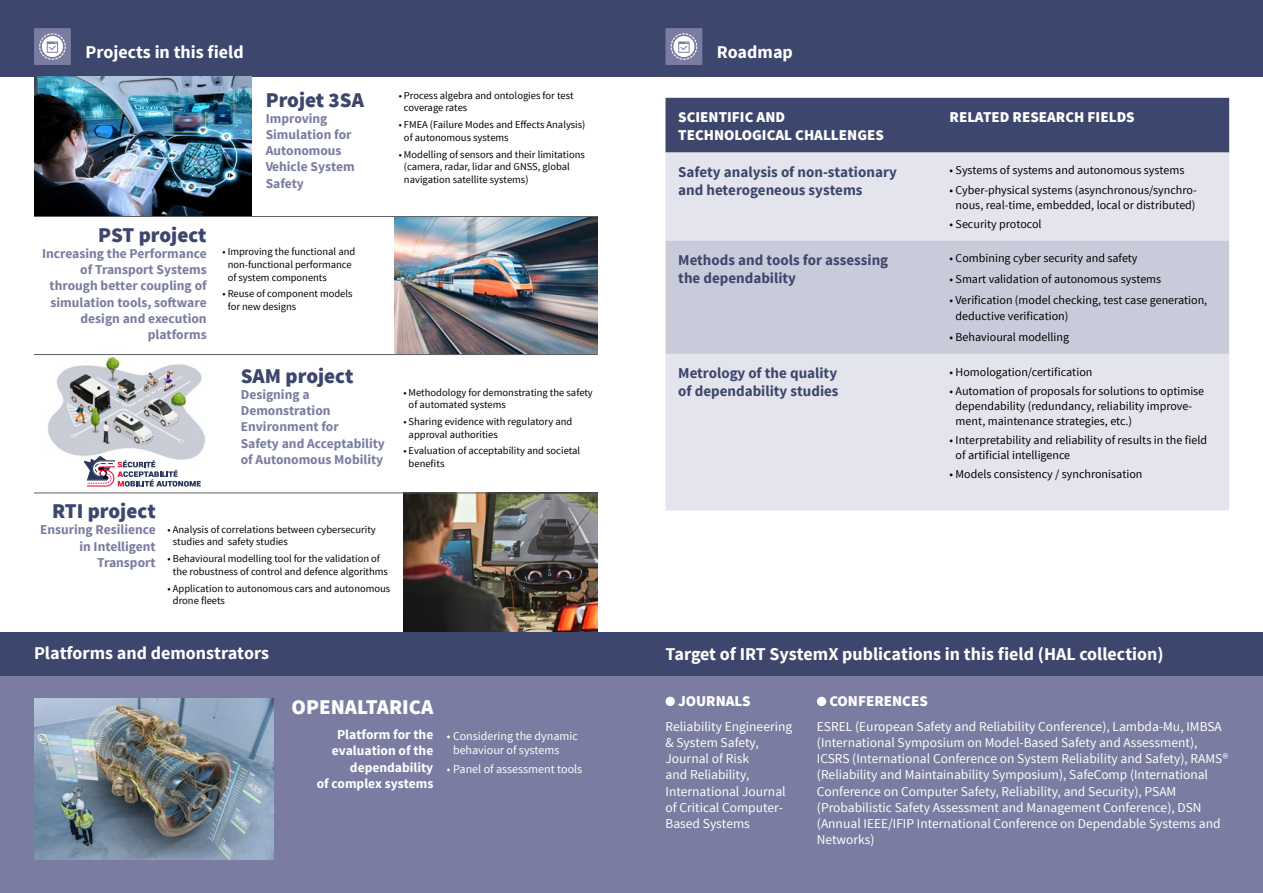
<style>
.page{position:relative;width:1263px;height:893px;background:#fff}
.page>*{position:absolute;margin:0;border:0;box-sizing:border-box;transform-origin:0 0}
.t1{font:900 21px "Source Sans Pro";color:#3d466d}
.t2{font:900 21px "Source Sans Pro";color:#fff}
.t3{font:700 18px "Source Sans Pro";color:#fff}
.t4{font:700 15px/18px "Source Sans Pro";color:#3d466d}
.t5{font:900 15px/18px "Source Sans Pro";color:#fff}
.t6{font:13.5px/16.2px "Source Sans Pro";color:#fff}
.t7{font:700 13.5px/16.2px "Source Sans Pro";color:#7a7da1;text-align:right}
.t8{font:700 13.5px/16.2px "Source Sans Pro";color:#fff;text-align:right}
.t9{font:12px/15px "Source Sans Pro";color:#000}
.t10{font:12px/14.4px "Source Sans Pro";color:#fff}
.t11{font:10.5px/12.6px "Source Sans Pro";color:#000}
</style>
<div class="page">
<div style="left:665px;top:98px;width:564px;height:55px;background:#3d466d"></div>
<div style="left:665px;top:153px;width:564px;height:357px;background:#e4e5ec"></div>
<div style="left:665px;top:241px;width:564px;height:113px;background:#cacbda"></div>
<img style="left:394px;top:217px;width:203px;height:137px">
<img style="left:403px;top:494px;width:194px;height:138px">
<img style="left:48px;top:356px;width:157px;height:106px">
<div style="left:0;top:0;width:631px;height:77px;background:#3d466d"></div>
<div style="left:631px;top:0;width:632px;height:77px;background:#3d466d"></div>
<div style="left:0;top:676px;width:631px;height:217px;background:#7a7da1"></div>
<div style="left:631px;top:676px;width:632px;height:217px;background:#7a7da1"></div>
<div style="left:34px;top:28px;width:37px;height:37px;background:#7a7da1"></div>
<svg style="left:39px;top:33px;width:27px;height:27px"></svg>
<div style="left:665px;top:28px;width:37px;height:37px;background:#7a7da1"></div>
<svg style="left:671px;top:33px;width:26px;height:27px"></svg>
<div style="left:817px;top:697px;width:9px;height:9px;background:#fff;border-radius:50%"></div>
<hr style="left:34px;top:354px;width:563px;height:1px;background:#5d6163">
<hr style="left:34px;top:493px;width:563px;height:1px;background:#5d6163">
<div style="left:0;top:632px;width:631px;height:44px;background:#3d466d"></div>
<div style="left:631px;top:632px;width:632px;height:44px;background:#3d466d"></div>
<img style="left:34px;top:699px;width:239px;height:161px">
<img style="left:34px;top:77px;width:218px;height:139px">
<hr style="left:34px;top:216px;width:563px;height:1px;background:#5d6163">
<svg style="left:84px;top:456px;width:117px;height:31px"></svg>
<div style="left:665px;top:697px;width:10px;height:9px;background:#fff;border-radius:50%"></div>
<p class="t3" style="left:85px;top:40px;width:160px">Projects in this field</p>
<p class="t3" style="left:717px;top:40px;width:77px">Roadmap</p>
<p class="t1" style="left:266px;top:86px;width:100px">Projet 3SA</p>
<p class="t7" style="left:266px;top:111px;width:90px;text-align:left">Improving<br>Simulation for<br>Autonomous<br>Vehicle System<br>Safety</p>
<p class="t11" style="left:404px;top:89px;width:171px;text-indent:-5px">• Process algebra and ontologies for test coverage rates</p>
<p class="t11" style="left:404px;top:119px;width:183px;text-indent:-5px">• FMEA (Failure Modes and Effects Analysis) of autonomous systems</p>
<p class="t11" style="left:404px;top:148px;width:182px;text-indent:-5px">• Modelling of sensors and their limitations (camera, radar, lidar and GNSS, global navigation satellite systems)</p>
<p class="t1" style="left:98px;top:221px;width:110px">PST project</p>
<p class="t7" style="left:42px;top:246px;width:166px">Increasing the Performance of Transport Systems through better coupling of simulation tools, software design and execution platforms</p>
<p class="t11" style="left:228px;top:246px;width:129px;text-indent:-5px">• Improving the functional and non-functional performance of system components</p>
<p class="t11" style="left:228px;top:288px;width:126px;text-indent:-5px">• Reuse of component models for new designs</p>
<p class="t1" style="left:241px;top:362px;width:114px">SAM project</p>
<p class="t7" style="left:241px;top:387px;width:146px;text-align:left">Designing a<br>Demonstration<br>Environment for<br>Safety and Acceptability of Autonomous Mobility</p>
<p class="t11" style="left:409px;top:386px;width:186px;text-indent:-5px">• Methodology for demonstrating the safety of automated systems</p>
<p class="t11" style="left:409px;top:415px;width:165px;text-indent:-5px">• Sharing evidence with regulatory and approval authorities</p>
<p class="t11" style="left:409px;top:445px;width:173px;text-indent:-5px">• Evaluation of acceptability and societal benefits</p>
<p class="t1" style="left:52px;top:498px;width:105px">RTI project</p>
<p class="t7" style="left:40px;top:522px;width:117px">Ensuring Resilience in Intelligent<br>Transport</p>
<p class="t11" style="left:173px;top:523px;width:204px;text-indent:-5px">• Analysis of correlations between cybersecurity studies and safety studies</p>
<p class="t11" style="left:173px;top:553px;width:217px;text-indent:-5px">• Behavioural modelling tool for the validation of the robustness of control and defence algorithms</p>
<p class="t11" style="left:173px;top:582px;width:219px;text-indent:-5px">• Application to autonomous cars and autonomous drone fleets</p>
<p class="t5" style="left:678px;top:108px;width:207px">SCIENTIFIC AND<br>TECHNOLOGICAL CHALLENGES</p>
<p class="t5" style="left:949px;top:108px;width:187px">RELATED RESEARCH FIELDS</p>
<p class="t4" style="left:678px;top:163px;width:220px">Safety analysis of non-stationary and heterogeneous systems</p>
<p class="t9" style="left:949px;top:163px;width:236px">• Systems of systems and autonomous systems</p>
<p class="t9" style="left:949px;top:182px;width:249px;text-align:center">• Cyber-physical systems (asynchronous/synchro&shy;nous, real-time, embedded, local or distributed)</p>
<p class="t9" style="left:949px;top:217px;width:94px">• Security protocol</p>
<p class="t4" style="left:678px;top:251px;width:212px">Methods and tools for assessing the dependability</p>
<p class="t9" style="left:949px;top:251px;width:189px">• Combining cyber security and safety</p>
<p class="t9" style="left:949px;top:272px;width:213px">• Smart validation of autonomous systems</p>
<p class="t9" style="left:956px;top:292px;width:253px;line-height:16.5px;text-indent:-6px">• Verification (model checking, test case generation, deductive verification)</p>
<p class="t9" style="left:949px;top:330px;width:121px">• Behavioural modelling</p>
<p class="t4" style="left:678px;top:364px;width:162px">Metrology of the quality of dependability studies</p>
<p class="t9" style="left:949px;top:364px;width:144px">• Homologation/certification</p>
<p class="t9" style="left:956px;top:384px;width:250px;text-indent:-6px">• Automation of proposals for solutions to optimise dependability (redundancy, reliability improve&shy;ment, maintenance strategies, etc.)</p>
<p class="t9" style="left:956px;top:433px;width:253px;text-indent:-6px">• Interpretability and reliability of results in the field of artificial intelligence</p>
<p class="t9" style="left:949px;top:467px;width:194px">• Models consistency / synchronisation</p>
<p class="t3" style="left:34px;top:641px;width:236px">Platforms and demonstrators</p>
<p class="t3" style="left:665px;top:642px;width:500px">Target of IRT SystemX publications in this field (HAL collection)</p>
<p class="t5" style="left:678px;top:693px;width:74px">JOURNALS</p>
<p class="t6" style="left:665px;top:718px;width:128px">Reliability Engineering &amp; System Safety,<br>Journal of Risk<br>and Reliability,<br>International Journal of Critical Computer-<br>Based Systems</p>
<p class="t5" style="left:829px;top:693px;width:100px">CONFERENCES</p>
<p class="t6" style="left:817px;top:718px;width:413px">ESREL (European Safety and Reliability Conference), Lambda-Mu, IMBSA (International Symposium on Model-Based Safety and Assessment), ICSRS (International Conference on System Reliability and Safety), RAMS® (Reliability and Maintainability Symposium), SafeComp (International Conference on Computer Safety, Reliability, and Security), PSAM (Probabilistic Safety Assessment and Management Conference), DSN (Annual IEEE/IFIP International Conference on Dependable Systems and Networks)</p>
<p class="t2" style="left:292px;top:694px;width:143px">OPENALTARICA</p>
<p class="t8" style="left:317px;top:727px;width:118px">Platform for the evaluation of the dependability<br>of complex systems</p>
<p class="t10" style="left:453px;top:729px;width:126px;text-indent:-6px">• Considering the dynamic behaviour of systems</p>
<p class="t10" style="left:447px;top:762px;width:137px">• Panel of assessment tools</p>
</div>
